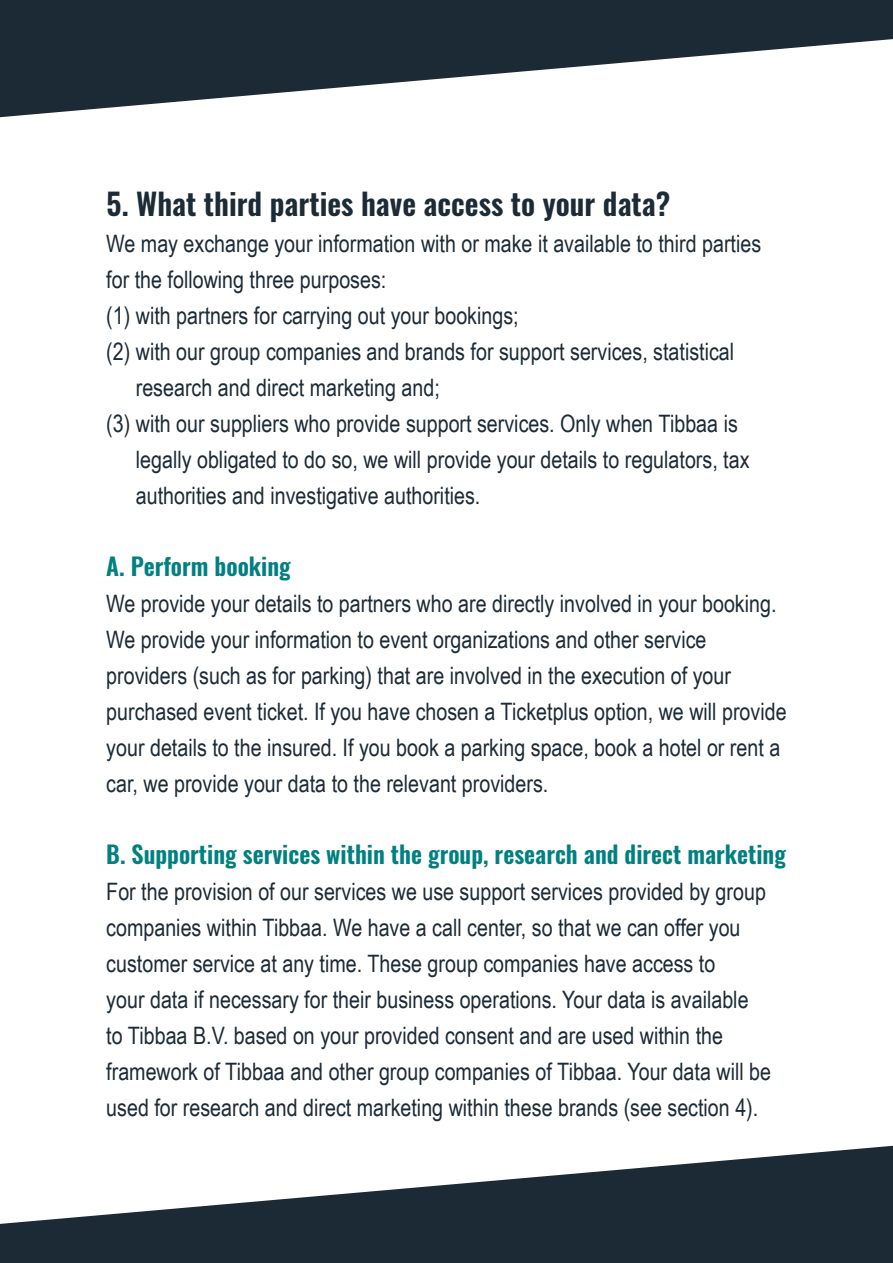
<style>
.page{position:relative;width:893px;height:1263px;background:#fff}
.page>*{position:absolute;margin:0;border:0;box-sizing:border-box;transform-origin:0 0}
.t1{font:600 30px "Oswald";color:#1c2b36}
.t2{font:24px/36px "Arial Narrow";color:#1c2b36}
.t3{font:600 24px "Oswald";color:#008080}
</style>
<div class="page">
<svg style="left:0;top:0;width:893px;height:118px;fill:#1c2a36"></svg>
<svg style="left:0;top:1145px;width:893px;height:118px;fill:#1c2a36"></svg>
<p class="t1" style="left:106px;top:183px;width:566px">5. What third parties have access to your data?</p>
<p class="t2" style="left:106px;top:225px;width:656px">We may exchange your information with or make it available to third parties</p>
<p class="t2" style="left:106px;top:261px;width:282px">for the following three purposes:</p>
<p class="t2" style="left:106px;top:297px;width:414px">(1) with partners for carrying out your bookings;</p>
<p class="t2" style="left:106px;top:333px;width:629px">(2) with our group companies and brands for support services, statistical</p>
<p class="t2" style="left:136px;top:369px;width:306px">research and direct marketing and;</p>
<p class="t2" style="left:106px;top:405px;width:633px">(3) with our suppliers who provide support services. Only when Tibbaa is</p>
<p class="t2" style="left:136px;top:441px;width:615px">legally obligated to do so, we will provide your details to regulators, tax</p>
<p class="t2" style="left:136px;top:477px;width:346px">authorities and investigative authorities.</p>
<p class="t3" style="left:106px;top:550px;width:186px">A. Perform booking</p>
<p class="t2" style="left:106px;top:585px;width:682px">We provide your details to partners who are directly involved in your booking.<br>We provide your information to event organizations and other service providers (such as for parking) that are involved in the execution of your purchased event ticket. If you have chosen a Ticketplus option, we will provide your details to the insured. If you book a parking space, book a hotel or rent a car, we provide your data to the relevant providers.</p>
<p class="t3" style="left:106px;top:838px;width:681px">B. Supporting services within the group, research and direct marketing</p>
<p class="t2" style="left:106px;top:873px;width:666px">For the provision of our services we use support services provided by group companies within Tibbaa. We have a call center, so that we can offer you customer service at any time. These group companies have access to<br>your data if necessary for their business operations. Your data is available<br>to Tibbaa B.V. based on your provided consent and are used within the framework of Tibbaa and other group companies of Tibbaa. Your data will be used for research and direct marketing within these brands (see section 4).</p>
</div>
